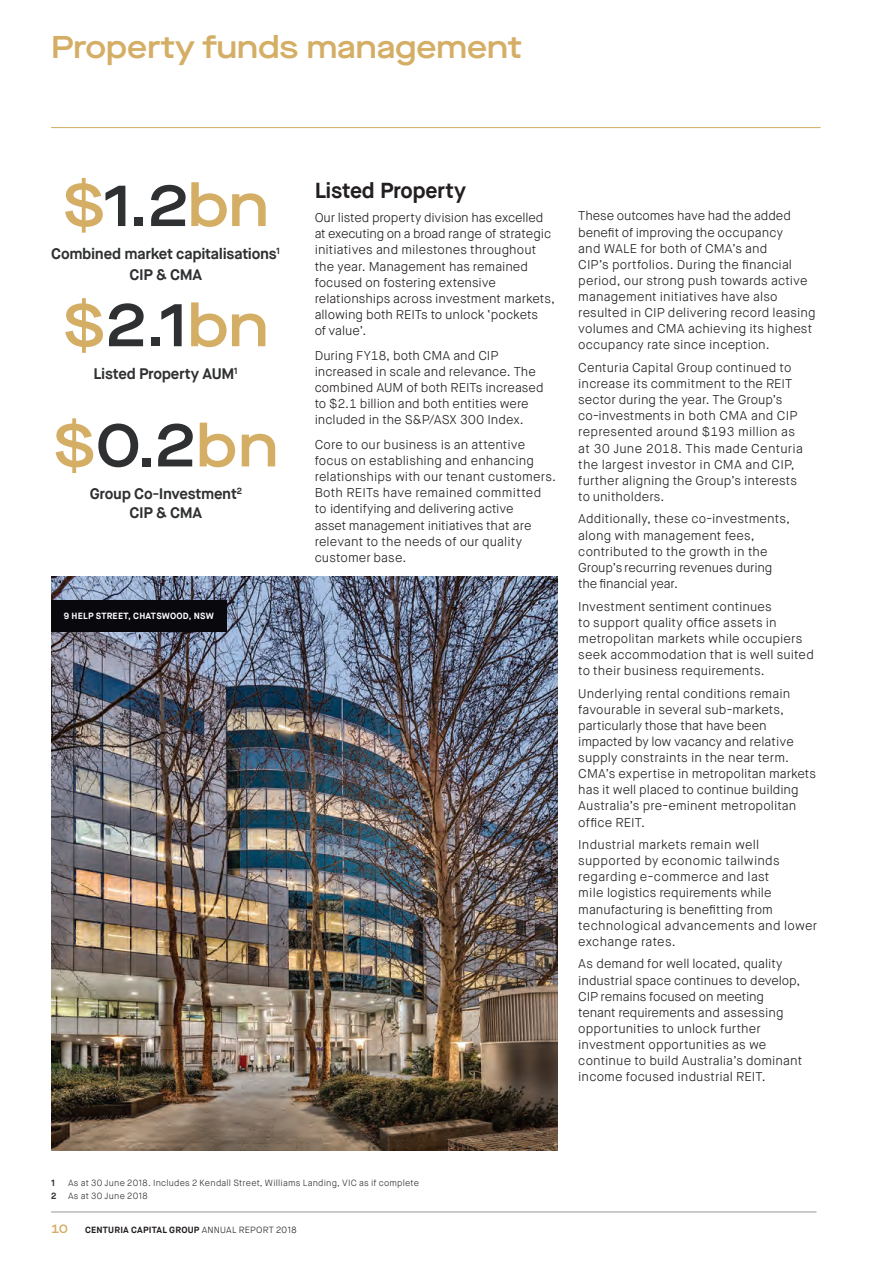
<style>
.page{position:relative;width:893px;height:1263px;background:#fff}
.page>*{position:absolute;margin:0;border:0;box-sizing:border-box;transform-origin:0 0}
.t1{font:600 60px "Maison Neue Extended";letter-spacing:.005em;color:#d5ae66}
._01_TEXT___Section_H{font:600 31.5px "Maison Neue Extended";color:#d5ae66}
.TEXT___Body_Copy___L{font:700 21.75px "Maison Neue";letter-spacing:-.015em;color:#231f20}
.t2{font:700 15.3px/20.9px "Maison Neue";letter-spacing:-.02em;color:#2f3032;text-align:center}
.TEXT___Body_Copy{font:300 12.75px/16.2px "Maison Neue";letter-spacing:.005em;color:#231f20}
.TEXT___Body_Copy___L-2{font:300 12.75px/16.2px "Maison Neue";color:#231f20}
.t3{font:600 12px "Maison Neue Extended";color:#d5ae66}
.t4{font:300 9px "Maison Neue";letter-spacing:.02em;color:#2f3032}
.t5{font:700 9px "Maison Neue";letter-spacing:.025em;color:#231f20}
.IMAGE___Caption{font:700 9px "Maison Neue";letter-spacing:.02em;color:#fff}
.t6{font:700 9px "Maison Neue";color:#2f3032}
.s1{color:#2f3032}
.s2{font-weight:300}
</style>
<div class="page">
<hr style="left:51px;top:1212px;width:765px;height:1px;background:#939598">
<img style="left:51px;top:576px;width:506px;height:574px">
<hr style="left:51px;top:127px;width:770px;height:1px;background:#d5ae66">
<div style="left:51px;top:600px;width:176px;height:31px;background:#08080d"></div>
<p class="_01_TEXT___Section_H" style="left:51px;top:25px;width:471px">Property funds management</p>
<p class="t1" style="left:63px;top:163px;width:207px">$<span class="s1">1.2</span>bn</p>
<p class="t2" style="left:51px;top:243px;width:231px">Combined market capitalisations<sup>1<br></sup>CIP &amp; CMA</p>
<p class="t1" style="left:63px;top:284px;width:207px">$<span class="s1">2.1</span>bn</p>
<p class="t2" style="left:94px;top:363px;width:146px">Listed Property AUM<sup>1</sup></p>
<p class="t1" style="left:54px;top:404px;width:226px">$<span class="s1">0.2</span>bn</p>
<p class="t2" style="left:90px;top:483px;width:154px">Group Co-Investment<sup>2</sup></p>
<p class="t2" style="left:130px;top:502px;width:74px">CIP &amp; CMA</p>
<p class="IMAGE___Caption" style="left:64px;top:610px;width:152px">9 HELP STREET, CHATSWOOD, NSW</p>
<p class="TEXT___Body_Copy___L" style="left:315px;top:176px;width:153px">Listed Property</p>
<p class="TEXT___Body_Copy___L-2" style="left:315px;top:210px;width:242px">Our listed property division has excelled at executing on a broad range of strategic initiatives and milestones throughout the year. Management has remained focused on fostering extensive relationships across investment markets, allowing both REITs to unlock ‘pockets<br>of value’.</p>
<p class="TEXT___Body_Copy___L-2" style="left:315px;top:347px;width:231px">During FY18, both CMA and CIP increased in scale and relevance. The combined AUM of both REITs increased to $2.1 billion and both entities were included in the S&amp;P/ASX 300 Index.</p>
<p class="TEXT___Body_Copy" style="left:315px;top:436px;width:243px">Core to our business is an attentive focus on establishing and enhancing relationships with our tenant customers.<br>Both REITs have remained committed to identifying and delivering active<br>asset management initiatives that are relevant to the needs of our quality customer base.</p>
<p class="TEXT___Body_Copy" style="left:578px;top:208px;width:239px">These outcomes have had the added benefit of improving the occupancy<br>and WALE for both of CMA’s and<br>CIP’s portfolios. During the financial period, our strong push towards active management initiatives have also resulted in CIP delivering record leasing volumes and CMA achieving its highest occupancy rate since inception.</p>
<p class="TEXT___Body_Copy" style="left:578px;top:359px;width:226px">Centuria Capital Group continued to increase its commitment to the REIT sector during the year. The Group’s co-investments in both CMA and CIP represented around $193 million as at 30 June 2018. This made Centuria the largest investor in CMA and CIP, further aligning the Group’s interests to unitholders.</p>
<p class="TEXT___Body_Copy" style="left:578px;top:511px;width:213px">Additionally, these co-investments, along with management fees, contributed to the growth in the<br>Group’s recurring revenues during the financial year.</p>
<p class="TEXT___Body_Copy" style="left:578px;top:598px;width:237px">Investment sentiment continues<br>to support quality office assets in metropolitan markets while occupiers seek accommodation that is well suited to their business requirements.</p>
<p class="TEXT___Body_Copy" style="left:578px;top:685px;width:239px">Underlying rental conditions remain favourable in several sub-markets, particularly those that have been impacted by low vacancy and relative supply constraints in the near term.<br>CMA’s expertise in metropolitan markets has it well placed to continue building Australia’s pre-eminent metropolitan office REIT.</p>
<p class="TEXT___Body_Copy" style="left:578px;top:837px;width:240px">Industrial markets remain well supported by economic tailwinds regarding e-commerce and last<br>mile logistics requirements while manufacturing is benefitting from technological advancements and lower exchange rates.</p>
<p class="TEXT___Body_Copy" style="left:578px;top:956px;width:225px">As demand for well located, quality industrial space continues to develop, CIP remains focused on meeting tenant requirements and assessing opportunities to unlock further investment opportunities as we continue to build Australia’s dominant income focused industrial REIT.</p>
<p class="t6" style="left:51px;top:1177px;width:6px">1</p>
<p class="t4" style="left:68px;top:1177px;width:353px">As at 30 June 2018. Includes 2 Kendall Street, Williams Landing, VIC as if complete</p>
<p class="t6" style="left:51px;top:1190px;width:7px">2</p>
<p class="t4" style="left:68px;top:1190px;width:81px">As at 30 June 2018</p>
<p class="t3" style="left:51px;top:1221px;width:18px">10</p>
<p class="t5" style="left:85px;top:1224px;width:213px">CENTURIA CAPITAL GROUP <span class="s2">ANNUAL REPORT 2018</span></p>
</div>
